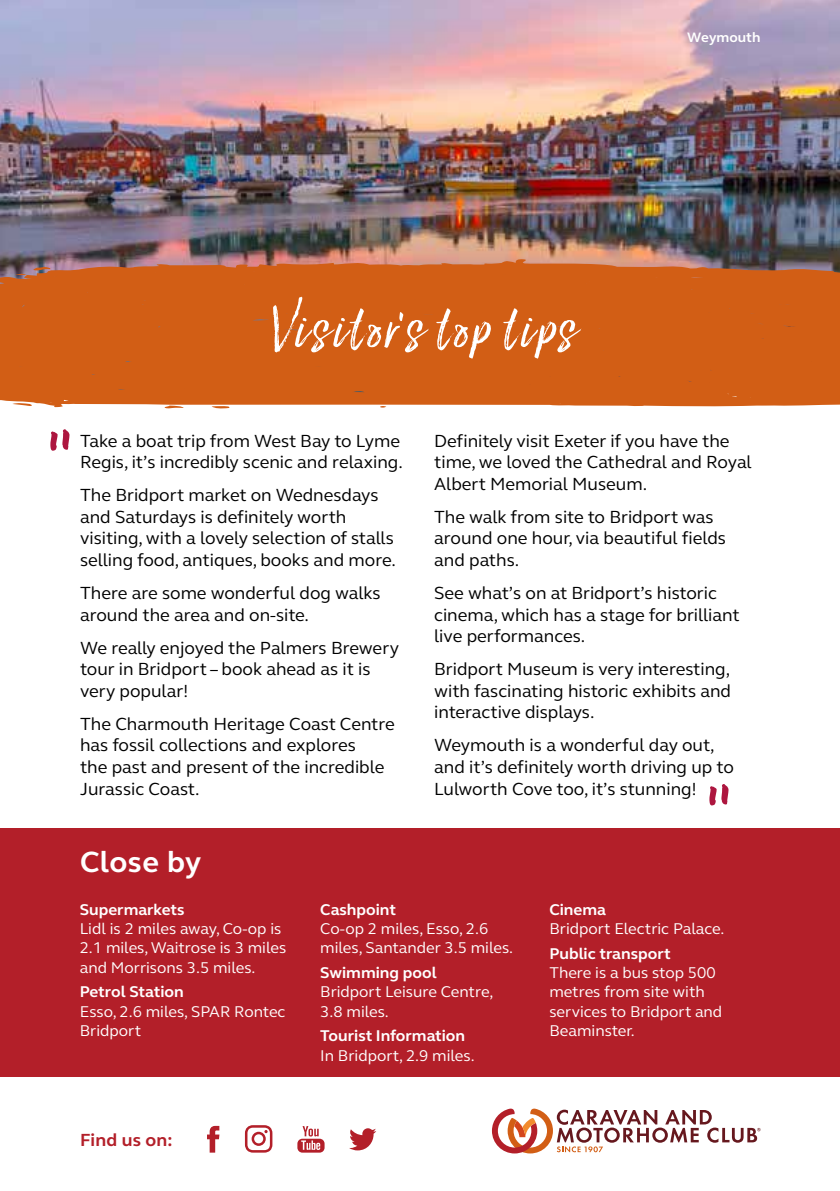
<style>
.page{position:relative;width:840px;height:1191px;background:#fff}
.page>*{position:absolute;margin:0;border:0;box-sizing:border-box;transform-origin:0 0}
.t1{font:160px "Lucky Fellas Win";color:#ad163f}
.t2{font:68px "Lucky Fellas Win";letter-spacing:.045em;color:#fff}
.t3{font:700 30px "FS Elliot";letter-spacing:.01em;color:#fff}
.t4{font:18px/21.6px "FS Elliot";color:#000}
.t5{font:700 18px "FS Elliot";letter-spacing:.01em;color:#b31f29}
.t6{font:16px/19.2px "FS Elliot";color:#fff}
.t7{font:700 16px "FS Elliot";color:#fff}
.t8{font:700 14px "FS Elliot";color:#fff}
</style>
<div class="page">
<img style="left:0;top:0;width:839px;height:259px">
<div style="left:0;top:828px;width:839px;height:249px;background:#b31f29"></div>
<svg style="left:492px;top:1108px;width:268px;height:45px"></svg>
<svg style="left:349px;top:1128px;width:27px;height:22px"></svg>
<svg style="left:207px;top:1125px;width:12px;height:27px"></svg>
<svg style="left:245px;top:1125px;width:27px;height:27px"></svg>
<svg style="left:297px;top:1126px;width:27px;height:26px"></svg>
<svg style="left:213px;top:407px;width:17px;height:2px"></svg>
<svg style="left:164px;top:407px;width:19px;height:2px"></svg>
<svg style="left:0;top:259px;width:839px;height:148px;background:#d0611d"></svg>
<svg style="left:15px;top:267px;width:36px;height:8px"></svg>
<p class="t8" style="left:686px;top:28px;width:75px">Weymouth</p>
<h2 class="t2" style="left:265px;top:285px;width:310px">Visitor’s top tips</h2>
<h1 class="t1" style="left:45px;top:381px;width:33px">“</h1>
<p class="t4" style="left:80px;top:429px;width:324px">Take a boat trip from West Bay to Lyme<br>Regis, it’s incredibly scenic and relaxing.</p>
<p class="t4" style="left:80px;top:484px;width:317px">The Bridport market on Wednesdays and Saturdays is definitely worth visiting, with a lovely selection of stalls selling food, antiques, books and more.</p>
<p class="t4" style="left:80px;top:581px;width:302px">There are some wonderful dog walks around the area and on-site.</p>
<p class="t4" style="left:80px;top:636px;width:320px">We really enjoyed the Palmers Brewery tour in Bridport – book ahead as it is very popular!</p>
<p class="t4" style="left:80px;top:712px;width:316px">The Charmouth Heritage Coast Centre has fossil collections and explores<br>the past and present of the incredible<br>Jurassic Coast.</p>
<p class="t4" style="left:434px;top:429px;width:319px">Definitely visit Exeter if you have the time, we loved the Cathedral and Royal<br>Albert Memorial Museum.</p>
<p class="t4" style="left:434px;top:505px;width:293px">The walk from site to Bridport was around one hour, via beautiful fields and paths.</p>
<p class="t4" style="left:434px;top:581px;width:307px">See what’s on at Bridport’s historic cinema, which has a stage for brilliant live performances.</p>
<p class="t4" style="left:434px;top:658px;width:298px;text-align:justify">Bridport Museum is very interesting, with fascinating historic exhibits and interactive displays.</p>
<p class="t4" style="left:434px;top:734px;width:301px">Weymouth is a wonderful day out, and it’s definitely worth driving up to<br>Lulworth Cove too, it’s stunning!</p>
<h1 class="t1" style="left:703px;top:736px;width:33px">”</h1>
<h3 class="t3" style="left:80px;top:841px;width:123px">Close by</h3>
<p class="t7" style="left:80px;top:898px;width:106px">Supermarkets</p>
<p class="t6" style="left:80px;top:918px;width:208px">Lidl is 2 miles away, Co-op is<br>2.1 miles, Waitrose is 3 miles and Morrisons 3.5 miles.</p>
<p class="t7" style="left:80px;top:981px;width:105px">Petrol Station</p>
<p class="t6" style="left:80px;top:1001px;width:207px">Esso, 2.6 miles, SPAR Rontec<br>Bridport</p>
<p class="t7" style="left:320px;top:898px;width:77px">Cashpoint</p>
<p class="t6" style="left:320px;top:918px;width:194px">Co-op 2 miles, Esso, 2.6 miles, Santander 3.5 miles.</p>
<p class="t7" style="left:320px;top:962px;width:118px">Swimming pool</p>
<p class="t6" style="left:320px;top:982px;width:174px">Bridport Leisure Centre,<br>3.8 miles.</p>
<p class="t7" style="left:320px;top:1025px;width:146px">Tourist Information</p>
<p class="t6" style="left:320px;top:1045px;width:156px">In Bridport, 2.9 miles.</p>
<p class="t7" style="left:549px;top:898px;width:58px">Cinema</p>
<p class="t6" style="left:549px;top:918px;width:176px">Bridport Electric Palace.</p>
<p class="t7" style="left:549px;top:942px;width:123px">Public transport</p>
<p class="t6" style="left:549px;top:962px;width:174px">There is a bus stop 500 metres from site with services to Bridport and<br>Beaminster.</p>
<p class="t5" style="left:80px;top:1128px;width:94px">Find us on:</p>
</div>
